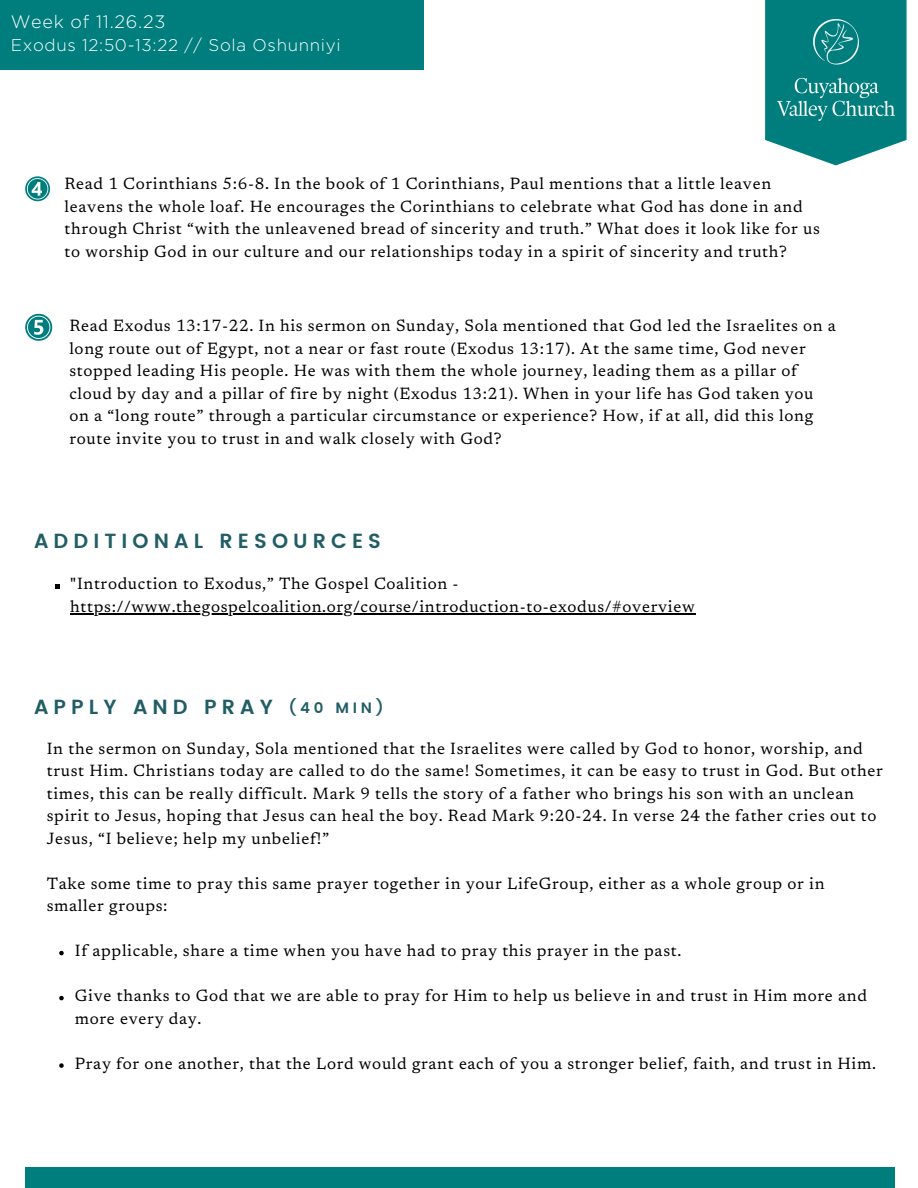
<style>
.page{position:relative;width:918px;height:1188px;background:#fff}
.page>*{position:absolute;margin:0;border:0;box-sizing:border-box;transform-origin:0 0}
.t1{font:600 20.4px "Poppins";letter-spacing:.25em;color:#215d65}
.t2{font:300 18px "Gotham";letter-spacing:.04em;color:#fff}
.t3{font:300 16.95px "Gotham";letter-spacing:.04em;color:#fff}
.t4{font:16.5px/22.5px "Newsreader";letter-spacing:.04em;color:#000}
.t5{font:600 15px "Poppins";color:#215d65}
</style>
<div class="page">
<svg style="left:765px;top:0;width:142px;height:165px;background:#289191"></svg>
<img style="left:778px;top:19px;width:117px;height:101px">
<div style="left:0;top:0;width:424px;height:70px;background:#007d7d"></div>
<div style="left:25px;top:1167px;width:870px;height:21px;background:#007d7d"></div>
<svg style="left:55px;top:584px;width:4px;height:4px"></svg>
<hr style="left:70px;top:613px;width:625px;height:1px;background:#000">
<svg style="left:59px;top:951px;width:5px;height:4px"></svg>
<svg style="left:59px;top:996px;width:5px;height:4px"></svg>
<svg style="left:59px;top:1063px;width:5px;height:5px"></svg>
<svg style="left:25px;top:176px;width:25px;height:25px"></svg>
<svg style="left:25px;top:314px;width:27px;height:27px"></svg>
<p class="t2" style="left:11px;top:13px;width:156px">Week of 11.26.23</p>
<p class="t3" style="left:11px;top:38px;width:331px">Exodus 12:50-13:22 // Sola Oshunniyi</p>
<p class="t4" style="left:65px;top:174px;width:757px">Read 1 Corinthians 5:6-8. In the book of 1 Corinthians, Paul mentions that a little leaven leavens the whole loaf. He encourages the Corinthians to celebrate what God has done in and through Christ “with the unleavened bread of sincerity and truth.” What does it look like for us to worship God in our culture and our relationships today in a spirit of sincerity and truth?</p>
<p class="t4" style="left:69px;top:316px;width:768px">Read Exodus 13:17-22. In his sermon on Sunday, Sola mentioned that God led the Israelites on a long route out of Egypt, not a near or fast route (Exodus 13:17). At the same time, God never stopped leading His people. He was with them the whole journey, leading them as a pillar of cloud by day and a pillar of fire by night (Exodus 13:21). When in your life has God taken you on a “long route” through a particular circumstance or experience? How, if at all, did this long route invite you to trust in and walk closely with God?</p>
<p class="t1" style="left:34px;top:529px;width:349px">ADDITIONAL RESOURCES</p>
<p class="t4" style="left:70px;top:574px;width:626px">"Introduction to Exodus,” The Gospel Coalition - https://www.thegospelcoalition.org/course/introduction-to-exodus/#overview</p>
<p class="t1" style="left:34px;top:695px;width:240px">APPLY AND PRAY</p>
<p class="t5" style="left:289px;top:699px;width:96px">(40 MIN)</p>
<p class="t4" style="left:47px;top:739px;width:838px">In the sermon on Sunday, Sola mentioned that the Israelites were called by God to honor, worship, and trust Him. Christians today are called to do the same! Sometimes, it can be easy to trust in God. But other times, this can be really difficult. Mark 9 tells the story of a father who brings his son with an unclean spirit to Jesus, hoping that Jesus can heal the boy. Read Mark 9:20-24. In verse 24 the father cries out to Jesus, “I believe; help my unbelief!”</p>
<p class="t4" style="left:47px;top:874px;width:779px">Take some time to pray this same prayer together in your LifeGroup, either as a whole group or in smaller groups:</p>
<p class="t4" style="left:75px;top:941px;width:608px">If applicable, share a time when you have had to pray this prayer in the past.</p>
<p class="t4" style="left:75px;top:986px;width:794px">Give thanks to God that we are able to pray for Him to help us believe in and trust in Him more and more every day.</p>
<p class="t4" style="left:75px;top:1054px;width:803px">Pray for one another, that the Lord would grant each of you a stronger belief, faith, and trust in Him.</p>
</div>
